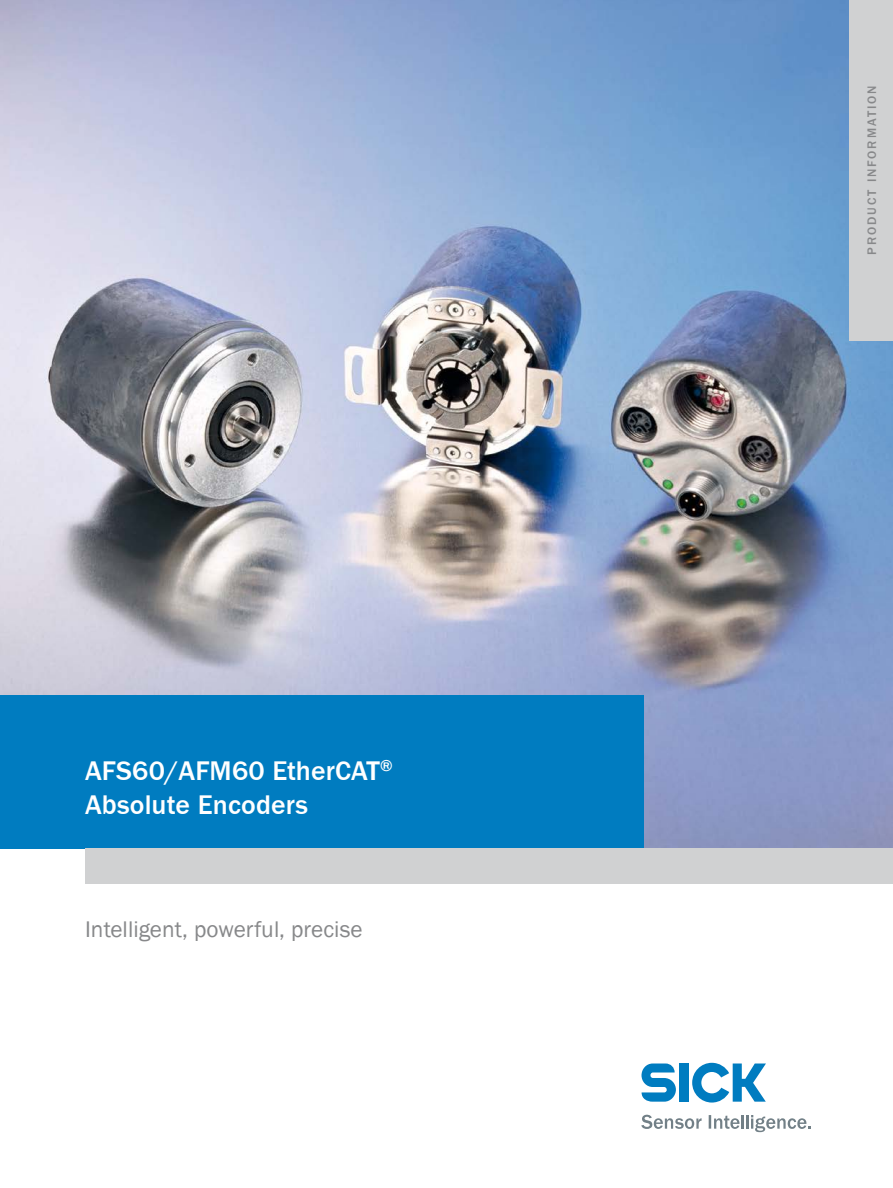
<style>
.page{position:relative;width:893px;height:1188px;background:#fff}
.page>*{position:absolute;margin:0;border:0;box-sizing:border-box;transform-origin:0 0}
.t1{font:500 27.75px/34px "SICK Franklin";letter-spacing:.005em;color:#fff}
.t2{font:23.25px "SICK Franklin";letter-spacing:.005em;color:#87888a}
.t3{font:500 12.75px "SICK Franklin";letter-spacing:.15em;color:#87888a}
</style>
<div class="page">
<img style="left:0;top:0;width:893px;height:848px">
<svg style="left:641px;top:1064px;width:35px;height:38px"></svg>
<div style="left:679px;top:1064px;width:9px;height:38px;background:#007cc0"></div>
<svg style="left:692px;top:1063px;width:74px;height:40px"></svg>
<svg style="left:641px;top:1115px;width:61px;height:14px"></svg>
<svg style="left:709px;top:1115px;width:30px;height:14px"></svg>
<hr style="left:741px;top:1115px;width:3px;height:14px;background:#728087">
<hr style="left:746px;top:1115px;width:3px;height:14px;background:#728087">
<svg style="left:751px;top:1115px;width:60px;height:17px"></svg>
<div style="left:0;top:695px;width:643px;height:153px;background:#007cc0"></div>
<div style="left:85px;top:848px;width:808px;height:36px;background:#d0d1d2"></div>
<div style="left:849px;top:0;width:44px;height:340px;background:#d0d1d2"></div>
<p class="t1" style="left:85px;top:755px;width:309px">AFS60/AFM60 EtherCAT<sup>®<br></sup>Absolute Encoders</p>
<p class="t2" style="left:85px;top:915px;width:279px">Intelligent, powerful, precise</p>
<p class="t3" style="left:864px;top:255px;width:169px;rotate:-90deg">Product Information</p>
<p class="t3" style="left:864px;top:245px;width:161px;rotate:-90deg">RODUCT NFORMATION</p>
</div>
